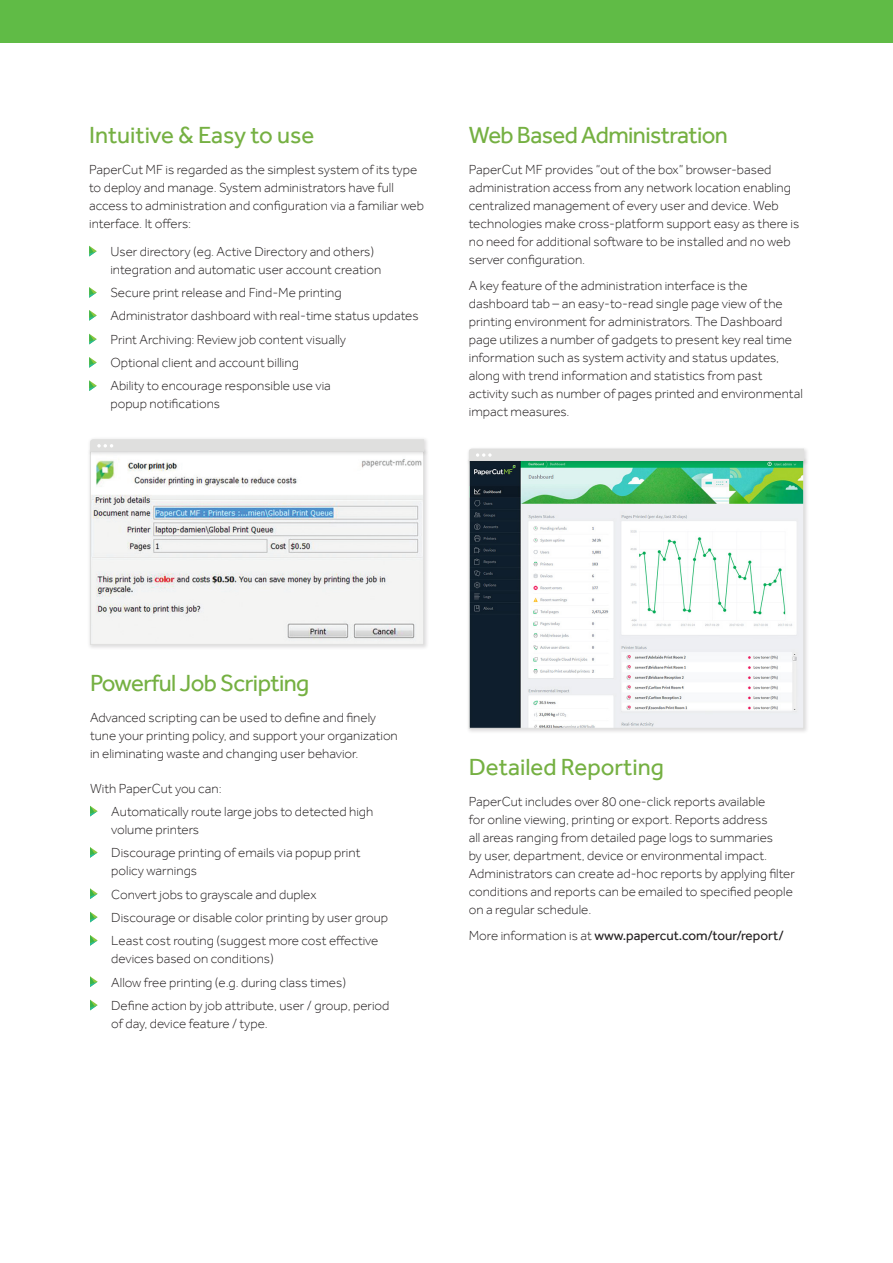
<style>
.page{position:relative;width:893px;height:1263px;background:#fff}
.page>*{position:absolute;margin:0;border:0;box-sizing:border-box;transform-origin:0 0}
.Sub-heading_Main{font:24px "Effra";letter-spacing:-.025em;color:#75b042}
.Sub-heading_Main-2{font:24px "Effra";color:#75b042}
.Body_Copy_main{font:300 13.5px/18px "Effra";color:#231f20}
.Body_Copy_Main_-_Bul{font:300 13.5px/18px "Effra";color:#231f20}
.Body_Copy_main-2{font:13.5px "Effra";color:#231f20}
.s1{font-weight:300}
</style>
<div class="page">
<div style="left:466px;top:457px;width:343px;height:277px;background:#231f20;opacity:.15"></div>
<svg style="left:468px;top:466px;width:336px;height:263px"></svg>
<div style="left:466px;top:446px;width:343px;height:20px;background:#231f20;opacity:.15"></div>
<div style="left:469px;top:449px;width:335px;height:12px;background:#dfdfde"></div>
<svg style="left:89px;top:246px;width:8px;height:10px"></svg>
<svg style="left:89px;top:287px;width:8px;height:11px"></svg>
<svg style="left:89px;top:310px;width:8px;height:11px"></svg>
<svg style="left:89px;top:334px;width:8px;height:10px"></svg>
<svg style="left:89px;top:357px;width:8px;height:11px"></svg>
<svg style="left:89px;top:380px;width:8px;height:11px"></svg>
<svg style="left:90px;top:806px;width:8px;height:10px"></svg>
<svg style="left:90px;top:847px;width:8px;height:11px"></svg>
<svg style="left:90px;top:888px;width:8px;height:11px"></svg>
<svg style="left:90px;top:912px;width:8px;height:10px"></svg>
<svg style="left:90px;top:935px;width:8px;height:11px"></svg>
<svg style="left:90px;top:976px;width:8px;height:11px"></svg>
<svg style="left:90px;top:1000px;width:8px;height:10px"></svg>
<div style="left:87px;top:448px;width:342px;height:202px;background:#231f20;opacity:.15"></div>
<img style="left:92px;top:457px;width:330px;height:186px">
<div style="left:90px;top:451px;width:334px;height:194px;border:1px solid #dfdfde"></div>
<div style="left:87px;top:436px;width:342px;height:21px;background:#231f20;opacity:.15"></div>
<div style="left:90px;top:439px;width:334px;height:13px;background:#dfdfde"></div>
<div style="left:0;top:0;width:893px;height:43px;background:#60bb46"></div>
<p class="Sub-heading_Main-2" style="left:89px;top:121px;width:227px">Intuitive &amp; Easy to use</p>
<p class="Body_Copy_main" style="left:89px;top:161px;width:336px">PaperCut MF is regarded as the simplest system of its type to deploy and manage. System administrators have full access to administration and configuration via a familiar web interface. It offers:</p>
<p class="Body_Copy_Main_-_Bul" style="left:110px;top:242px;width:272px">User directory (eg. Active Directory and others) integration and automatic user account creation</p>
<p class="Body_Copy_Main_-_Bul" style="left:110px;top:283px;width:233px">Secure print release and Find-Me printing</p>
<p class="Body_Copy_Main_-_Bul" style="left:110px;top:307px;width:310px">Administrator dashboard with real-time status updates</p>
<p class="Body_Copy_Main_-_Bul" style="left:110px;top:330px;width:237px">Print Archiving: Review job content visually</p>
<p class="Body_Copy_Main_-_Bul" style="left:110px;top:353px;width:190px">Optional client and account billing</p>
<p class="Body_Copy_Main_-_Bul" style="left:110px;top:377px;width:222px">Ability to encourage responsible use via popup notifications</p>
<p class="Sub-heading_Main" style="left:469px;top:121px;width:261px">Web Based Administration</p>
<p class="Body_Copy_main" style="left:469px;top:160px;width:332px">PaperCut MF provides “out of the box” browser-based administration access from any network location enabling centralized management of every user and device. Web technologies make cross-platform support easy as there is no need for additional software to be installed and no web server configuration.</p>
<p class="Body_Copy_main" style="left:469px;top:277px;width:336px">A key feature of the administration interface is the dashboard tab – an easy-to-read single page view of the printing environment for administrators. The Dashboard page utilizes a number of gadgets to present key real time information such as system activity and status updates, along with trend information and statistics from past activity such as number of pages printed and environmental impact measures.</p>
<p class="Sub-heading_Main" style="left:90px;top:669px;width:221px">Powerful Job Scripting</p>
<p class="Body_Copy_main" style="left:90px;top:708px;width:309px">Advanced scripting can be used to define and finely tune your printing policy, and support your organization in eliminating waste and changing user behavior.</p>
<p class="Body_Copy_main" style="left:90px;top:779px;width:133px">With PaperCut you can:</p>
<p class="Body_Copy_Main_-_Bul" style="left:111px;top:802px;width:263px">Automatically route large jobs to detected high volume printers</p>
<p class="Body_Copy_Main_-_Bul" style="left:111px;top:844px;width:251px">Discourage printing of emails via popup print policy warnings</p>
<p class="Body_Copy_Main_-_Bul" style="left:111px;top:885px;width:207px">Convert jobs to grayscale and duplex</p>
<p class="Body_Copy_Main_-_Bul" style="left:111px;top:908px;width:278px">Discourage or disable color printing by user group</p>
<p class="Body_Copy_Main_-_Bul" style="left:111px;top:932px;width:268px">Least cost routing (suggest more cost effective devices based on conditions)</p>
<p class="Body_Copy_Main_-_Bul" style="left:111px;top:973px;width:236px">Allow free printing (e.g. during class times)</p>
<p class="Body_Copy_Main_-_Bul" style="left:111px;top:996px;width:280px">Define action by job attribute, user / group, period of day, device feature / type.</p>
<p class="Sub-heading_Main-2" style="left:469px;top:753px;width:197px">Detailed Reporting</p>
<p class="Body_Copy_main" style="left:469px;top:792px;width:328px">PaperCut includes over 80 one-click reports available<br>for online viewing, printing or export. Reports address<br>all areas ranging from detailed page logs to summaries<br>by user, department, device or environmental impact.<br>Administrators can create ad-hoc reports by applying filter conditions and reports can be emailed to specified people on a regular schedule.</p>
<p class="Body_Copy_main-2" style="left:469px;top:928px;width:316px"><span class="s1">More information is at</span> www.papercut.com/tour/report/</p>
</div>
